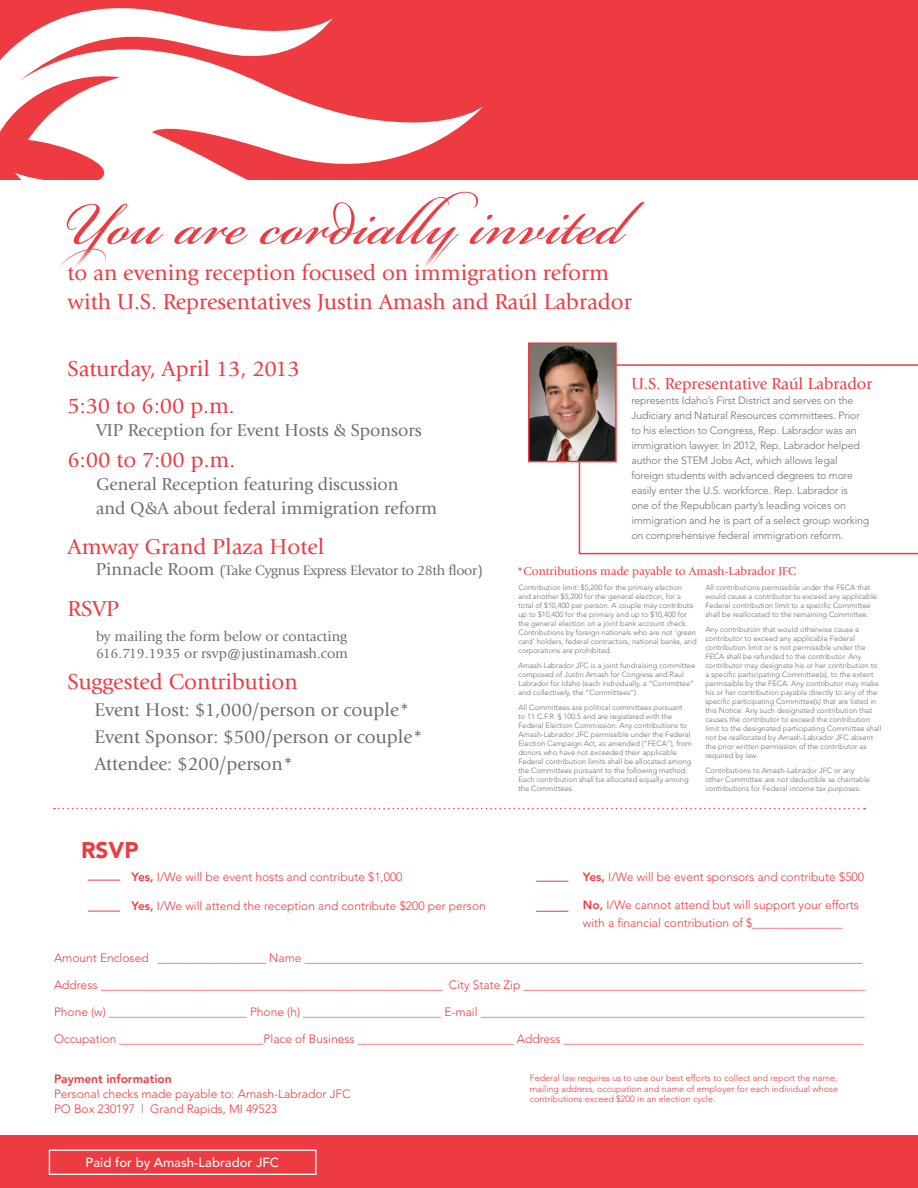
<style>
.page{position:relative;width:918px;height:1188px;background:#fff}
.page>*{position:absolute;margin:0;border:0;box-sizing:border-box;transform-origin:0 0}
.t1{font:94.2px "Bickham Script Pro";color:#ee3a41}
.t2{font:22.5px/28.5px "Giovanni";color:#ee3a41}
.t3{font:900 22.5px "Avenir";color:#ee3a41}
.t4{font:22.35px "Giovanni";color:#ee3a41}
.t5{font:19.2px "Giovanni";color:#6c6d70}
.t6{font:18px/24px "Giovanni";color:#6c6d70}
.t7{font:16.5px "Giovanni";color:#ee3a41}
.t8{font:14.4px/16.5px "Giovanni";color:#6c6d70}
.t9{font:14.4px "Giovanni";letter-spacing:-.02em;color:#6c6d70}
.t10{font:500 13.2px "Avenir";color:#fff}
.t11{font:300 12px "Avenir";color:#ee3a41}
.t12{font:12px "Giovanni";color:#ee3a41}
.t13{font:800 12px "Avenir";color:#ee3a41}
.t14{font:300 10.5px/15px "Avenir";letter-spacing:-.01em;color:#6c6d70}
.t15{font:300 9px "Avenir";color:#ee3a41}
.t16{font:300 7.5px/9px "Avenir";color:#6c6d70}
.s1{font-size:18px}
.s2{font-weight:800}
.s3{color:#6c6d70}
</style>
<div class="page">
<svg style="left:54px;top:808px;width:811px;height:1px"></svg>
<div style="left:0;top:0;width:918px;height:179px;background:#ee3a41"></div>
<svg style="left:0;top:8px;width:483px;height:172px"></svg>
<div style="left:0;top:1135px;width:918px;height:53px;background:#ee3a41"></div>
<hr style="left:88px;top:880px;width:32px;height:1px;background:#ee3a41">
<hr style="left:88px;top:911px;width:32px;height:1px;background:#ee3a41">
<div style="left:49px;top:1150px;width:268px;height:25px;border:1px solid #fff"></div>
<hr style="left:536px;top:881px;width:32px;height:1px;background:#ee3a41">
<hr style="left:536px;top:911px;width:32px;height:1px;background:#ee3a41">
<svg style="left:579px;top:364px;width:339px;height:190px"></svg>
<img style="left:531px;top:345px;width:83px;height:114px">
<div style="left:528px;top:342px;width:89px;height:120px;border:2px solid #ee3a41"></div>
<h1 class="t1" style="left:61px;top:156px;width:565px">You are cordially invited</h1>
<p class="t2" style="left:68px;top:259px;width:566px">to an evening reception focused on immigration reform with U.S. Representatives Justin Amash and Raúl Labrador</p>
<p class="t2" style="left:68px;top:354px;width:234px">Saturday, April 13, 2013</p>
<p class="t4" style="left:68px;top:393px;width:169px">5:30 to 6:00 p.m.</p>
<p class="t6" style="left:96px;top:418px;width:327px">VIP Reception for Event Hosts &amp; Sponsors</p>
<p class="t4" style="left:68px;top:447px;width:169px">6:00 to 7:00 p.m.</p>
<p class="t6" style="left:96px;top:472px;width:343px">General Reception featuring discussion<br>and Q&amp;A about federal immigration reform</p>
<p class="t2" style="left:68px;top:533px;width:259px">Amway Grand Plaza Hotel</p>
<p class="t9" style="left:96px;top:562px;width:388px"><span class="s1">Pinnacle Room</span> (Take Cygnus Express Elevator to 28th floor)</p>
<p class="t2" style="left:68px;top:594px;width:53px">RSVP</p>
<p class="t8" style="left:96px;top:629px;width:254px">by mailing the form below or contacting<br>616.719.1935 or rsvp@justinamash.com</p>
<p class="t2" style="left:68px;top:668px;width:232px">Suggested Contribution</p>
<p class="t5" style="left:94px;top:699px;width:317px">Event Host: $1,000/person or couple*</p>
<p class="t5" style="left:94px;top:726px;width:330px">Event Sponsor: $500/person or couple*</p>
<p class="t5" style="left:94px;top:753px;width:201px">Attendee: $200/person*</p>
<p class="t3" style="left:81px;top:836px;width:59px">RSVP</p>
<p class="t11" style="left:132px;top:870px;width:272px"><span class="s2">Yes,</span> I/We will be event hosts and contribute $1,000</p>
<p class="t11" style="left:132px;top:899px;width:356px"><span class="s2">Yes,</span> I/We will attend the reception and contribute $200 per person</p>
<p class="t7" style="left:631px;top:374px;width:242px">U.S. Representative Raúl Labrador</p>
<p class="t14" style="left:631px;top:393px;width:240px">represents Idaho’s First District and serves on the Judiciary and Natural Resources committees. Prior to his election to Congress, Rep. Labrador was an immigration lawyer. In 2012, Rep. Labrador helped author the STEM Jobs Act, which allows legal foreign students with advanced degrees to more easily enter the U.S. workforce. Rep. Labrador is<br>one of the Republican party’s leading voices on immigration and he is part of a select group working on comprehensive federal immigration reform.</p>
<p class="t12" style="left:517px;top:564px;width:281px">*Contributions made payable to Amash-Labrador JFC</p>
<p class="t16" style="left:518px;top:583px;width:180px">Contribution limit: $5,200 for the primary election<br>and another $5,200 for the general election, for a total of $10,400 per person. A couple may contribute up to $10,400 for the primary and up to $10,400 for the general election on a joint bank account check.<br>Contributions by foreign nationals who are not ‘green card’ holders, federal contractors, national banks, and corporations are prohibited.</p>
<p class="t16" style="left:518px;top:661px;width:178px">Amash-Labrador JFC is a joint fundraising committee composed of Justin Amash for Congress and Raul Labrador for Idaho (each individually, a “Committee” and collectively, the “Committees”).</p>
<p class="t16" style="left:518px;top:703px;width:175px">All Committees are political committees pursuant<br>to 11 C.F.R. § 100.5 and are registered with the Federal Election Commission. Any contributions to Amash-Labrador JFC permissible under the Federal Election Campaign Act, as amended (“FECA”), from donors who have not exceeded their applicable Federal contribution limits shall be allocated among the Committees pursuant to the following method:<br>Each contribution shall be allocated equally among the Committees.</p>
<p class="t16" style="left:705px;top:583px;width:173px">All contributions permissible under the FECA that would cause a contributor to exceed any applicable Federal contribution limit to a specific Committee shall be reallocated to the remaining Committee.</p>
<p class="t16" style="left:705px;top:625px;width:178px">Any contribution that would otherwise cause a contributor to exceed any applicable Federal contribution limit or is not permissible under the FECA shall be refunded to the contributor. Any contributor may designate his or her contribution to a specific participating Committee(s), to the extent permissible by the FECA. Any contributor may make his or her contribution payable directly to any of the specific participating Committee(s) that are listed in this Notice. Any such designated contribution that causes the contributor to exceed the contribution limit to the designated participating Committee shall not be reallocated by Amash-Labrador JFC absent the prior written permission of the contributor as required by law.</p>
<p class="t16" style="left:705px;top:766px;width:166px">Contributions to Amash-Labrador JFC or any other Committee are not deductible as charitable contributions for Federal income tax purposes.</p>
<p class="t11" style="left:583px;top:870px;width:283px"><span class="s2">Yes,</span> I/We will be event sponsors and contribute $500</p>
<p class="t11" style="left:583px;top:898px;width:277px"><span class="s2">No,</span> I/We cannot attend but will support your efforts</p>
<p class="t11" style="left:583px;top:916px;width:261px">with a financial contribution of $_______________</p>
<p class="t11" style="left:54px;top:951px;width:810px">Amount Enclosed __________________ Name _____________________________________________________________________________________________</p>
<p class="t11" style="left:54px;top:978px;width:813px">Address _________________________________________________________ City State Zip _________________________________________________________</p>
<p class="t11" style="left:54px;top:1005px;width:812px">Phone (w) _______________________ Phone (h) _______________________ E-mail ________________________________________________________________</p>
<p class="t11" style="left:54px;top:1032px;width:811px">Occupation ________________________Place of Business __________________________ Address __________________________________________________</p>
<p class="t13" style="left:54px;top:1072px;width:119px">Payment information</p>
<p class="t11" style="left:54px;top:1087px;width:298px">Personal checks made payable to: Amash-Labrador JFC</p>
<p class="t11" style="left:54px;top:1102px;width:225px">PO Box 230197 <span class="s3">|</span> Grand Rapids, MI 49523</p>
<p class="t15" style="left:530px;top:1072px;width:309px">Federal law requires us to use our best efforts to collect and report the name,</p>
<p class="t15" style="left:530px;top:1083px;width:310px">mailing address, occupation and name of employer for each individual whose</p>
<p class="t15" style="left:530px;top:1094px;width:187px">contributions exceed $200 in an election cycle.</p>
<p class="t10" style="left:86px;top:1155px;width:195px">Paid for by Amash-Labrador JFC</p>
</div>
